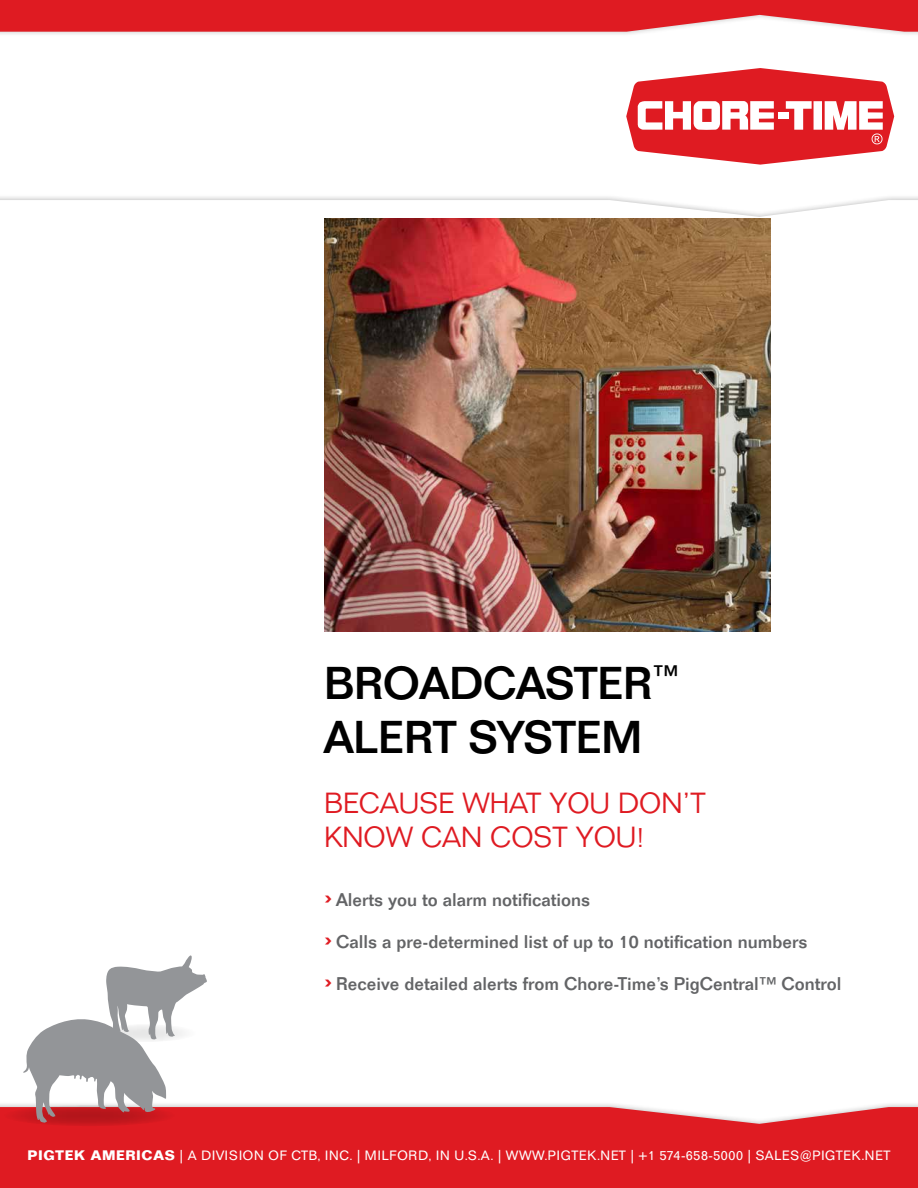
<style>
.page{position:relative;width:918px;height:1188px;background:#fff}
.page>*{position:absolute;margin:0;border:0;box-sizing:border-box;transform-origin:0 0}
.t1{font:500 45px/54px "Folio Std";color:#000}
.t2{font:300 28.5px/34.2px "Folio Std";color:#df1b22}
.t3{font:500 18px "Folio Std";color:#636466}
.t4{font:13.5px "Folio BQ";letter-spacing:.05em;color:#fff}
.s1{font-size:30px;color:#df1b22}
.s2{font-family:"Folio Std";font-weight:700}
</style>
<div class="page">
<svg style="left:626px;top:68px;width:268px;height:97px"></svg>
<div style="left:0;top:0;width:918px;height:38px;background:#000;opacity:.25"></div>
<svg style="left:0;top:0;width:918px;height:32px;background:#e12e34"></svg>
<div style="left:0;top:1102px;width:918px;height:86px;background:#000;opacity:.25"></div>
<div style="left:0;top:1107px;width:918px;height:81px;background:#df1b22"></div>
<div style="left:3px;top:1105px;width:173px;height:21px;background:#d21920;border-radius:50%"></div>
<svg style="left:22px;top:955px;width:185px;height:168px"></svg>
<img style="left:324px;top:218px;width:447px;height:413px">
<h1 class="t1" style="left:324px;top:656px;width:356px">BROADCASTER<sup>™<br></sup>ALERT SYSTEM</h1>
<h2 class="t2" style="left:324px;top:786px;width:383px">BECAUSE WHAT YOU DON’T<br>KNOW CAN COST YOU!</h2>
<p class="t3" style="left:324px;top:888px;width:268px"><span class="s1">›</span> Alerts you to alarm notifications</p>
<p class="t3" style="left:324px;top:930px;width:485px"><span class="s1">›</span> Calls a pre-determined list of up to 10 notification numbers</p>
<p class="t3" style="left:324px;top:972px;width:519px"><span class="s1">›</span> Receive detailed alerts from Chore-Time’s PigCentral™ Control</p>
<p class="t4" style="left:28px;top:1148px;width:864px"><span class="s2">PIGTEK AMERICAS</span> | A DIVISION OF CTB, INC. | MILFORD, IN U.S.A. | WWW.PIGTEK.NET | +1 574-658-5000 | SALES@PIGTEK.NET</p>
</div>
